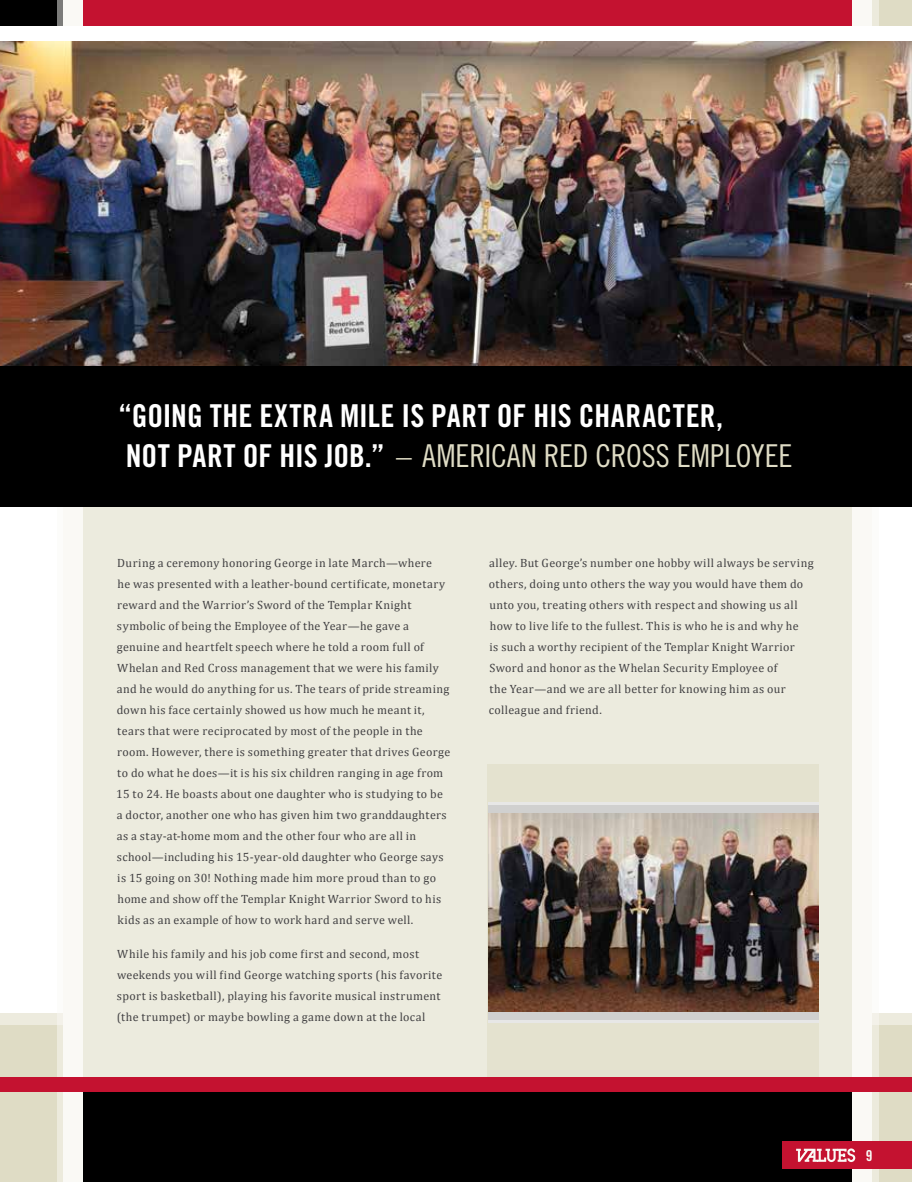
<style>
.page{position:relative;width:912px;height:1182px;background:#fff}
.page>*{position:absolute;margin:0;border:0;box-sizing:border-box;transform-origin:0 0}
.t1{font:31.5px "Trade Gothic Bold Cond Twenty";color:#fff}
.t2{font:31.5px "Trade Gothic Cond Eighteen";letter-spacing:-.005em;color:#dfdcc5}
.t3{font:15px "Trade Gothic Bold Cond Twenty";color:#faf9f5}
.t4{font:12px/21px "Cambria";letter-spacing:.03em;color:#414042}
.s1{font-family:"Trade Gothic Bold Cond Twenty";color:#fff}
</style>
<div class="page">
<img style="left:0;top:0;width:912px;height:1182px">
<h1 class="t1" style="left:118px;top:396px;width:329px">“GOING THE EXTRA MILE IS PART</h1>
<h1 class="t1" style="left:497px;top:396px;width:130px">OF HIS CHARACTER</h1>
<h1 class="t1" style="left:716px;top:396px;width:8px">,</h1>
<h1 class="t1" style="left:126px;top:437px;width:67px">NOT PART</h1>
<h1 class="t2" style="left:243px;top:437px;width:536px"><span class="s1">OF HIS JOB.”</span> – AMERICAN RED CROSS EMPLOYEE</h1>
<p class="t4" style="left:116px;top:552px;width:335px">During a ceremony honoring George in late March—where<br>he was presented with a leather-bound certificate, monetary reward and the Warrior’s Sword of the Templar Knight symbolic of being the Employee of the Year—he gave a genuine and heartfelt speech where he told a room full of Whelan and Red Cross management that we were his family and he would do anything for us. The tears of pride streaming down his face certainly showed us how much he meant it, tears that were reciprocated by most of the people in the room. However, there is something greater that drives George to do what he does—it is his six children ranging in age from 15 to 24. He boasts about one daughter who is studying to be a doctor, another one who has given him two granddaughters as a stay-at-home mom and the other four who are all in school—including his 15-year-old daughter who George says is 15 going on 30! Nothing made him more proud than to go home and show off the Templar Knight Warrior Sword to his kids as an example of how to work hard and serve well.</p>
<p class="t4" style="left:117px;top:944px;width:327px">While his family and his job come first and second, most weekends you will find George watching sports (his favorite sport is basketball), playing his favorite musical instrument (the trumpet) or maybe bowling a game down at the local</p>
<p class="t4" style="left:489px;top:552px;width:326px">alley. But George’s number one hobby will always be serving others, doing unto others the way you would have them do unto you, treating others with respect and showing us all how to live life to the fullest. This is who he is and why he<br>is such a worthy recipient of the Templar Knight Warrior Sword and honor as the Whelan Security Employee of<br>the Year—and we are all better for knowing him as our colleague and friend.</p>
<p class="t3" style="left:866px;top:1146px;width:8px">9</p>
</div>
